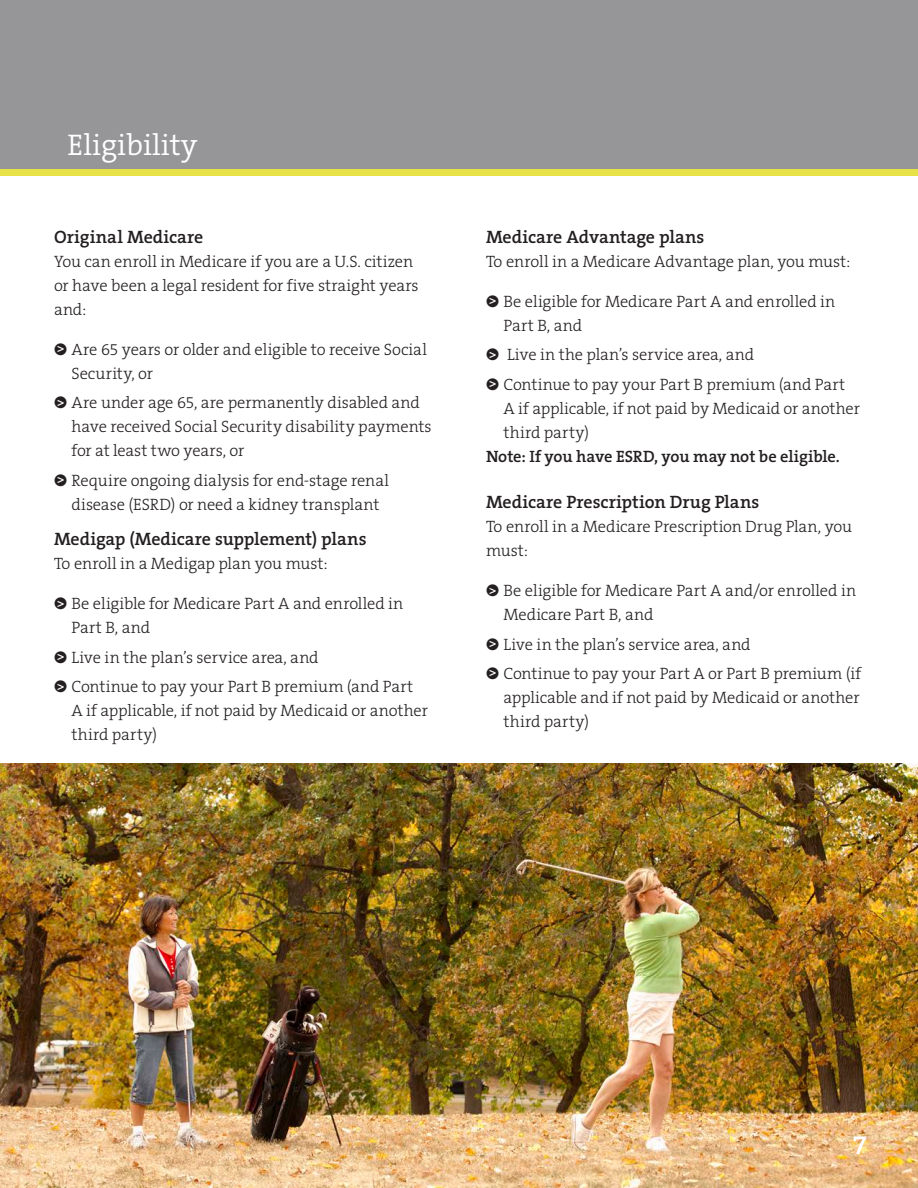
<style>
.page{position:relative;width:918px;height:1188px;background:#fff}
.page>*{position:absolute;margin:0;border:0;box-sizing:border-box;transform-origin:0 0}
.HEAD_reversed{font:300 30px "The Serif B4";color:#fff}
.t1{font:600 27px "The Serif B6";color:#fff}
.SUBHEAD{font:600 18px "The Serif B6";letter-spacing:-.005em;color:#231f20}
.body_BULLETS{font:300 16.5px/24px "The Serif B3";letter-spacing:-.005em;color:#231f20}
._7_Body_copy{font:300 16.5px/24px "The Serif B3";letter-spacing:-.01em;color:#231f20}
._7_Body_copy-2{font:600 16.5px "The Serif B6";letter-spacing:-.01em;color:#231f20}
</style>
<div class="page">
<img style="left:0;top:764px;width:918px;height:424px">
<div style="left:0;top:0;width:918px;height:169px;background:#969699"></div>
<div style="left:0;top:169px;width:918px;height:7px;background:#e7e247"></div>
<p class="HEAD_reversed" style="left:68px;top:129px;width:132px">Eligibility</p>
<p class="SUBHEAD" style="left:54px;top:227px;width:151px">Original Medicare</p>
<p class="_7_Body_copy" style="left:54px;top:250px;width:366px">You can enroll in Medicare if you are a U.S. citizen or have been a legal resident for five straight years and:</p>
<p class="body_BULLETS" style="left:72px;top:338px;width:357px;text-indent:-18px">●<sup>&gt;</sup> Are 65 years or older and eligible to receive Social<br>Security, or</p>
<p class="body_BULLETS" style="left:72px;top:391px;width:362px;text-indent:-18px">●<sup>&gt;</sup> Are under age 65, are permanently disabled and have received Social Security disability payments for at least two years, or</p>
<p class="body_BULLETS" style="left:54px;top:469px;width:337px;text-align:center">●<sup>&gt;</sup> Require ongoing dialysis for end-stage renal disease (ESRD) or need a kidney transplant</p>
<p class="SUBHEAD" style="left:54px;top:530px;width:314px">Medigap (Medicare supplement) plans</p>
<p class="_7_Body_copy" style="left:54px;top:552px;width:275px">To enroll in a Medigap plan you must:</p>
<p class="body_BULLETS" style="left:72px;top:592px;width:333px;text-indent:-18px">●<sup>&gt;</sup> Be eligible for Medicare Part A and enrolled in<br>Part B, and</p>
<p class="body_BULLETS" style="left:54px;top:646px;width:266px">●<sup>&gt;</sup> Live in the plan’s service area, and</p>
<p class="body_BULLETS" style="left:72px;top:675px;width:358px;text-indent:-18px">●<sup>&gt;</sup> Continue to pay your Part B premium (and Part<br>A if applicable, if not paid by Medicaid or another third party)</p>
<p class="SUBHEAD" style="left:486px;top:227px;width:220px">Medicare Advantage plans</p>
<p class="_7_Body_copy" style="left:486px;top:250px;width:366px">To enroll in a Medicare Advantage plan, you must:</p>
<p class="body_BULLETS" style="left:504px;top:290px;width:333px;text-indent:-18px">●<sup>&gt;</sup> Be eligible for Medicare Part A and enrolled in<br>Part B, and</p>
<p class="body_BULLETS" style="left:486px;top:343px;width:270px">●<sup>&gt;</sup> Live in the plan’s service area, and</p>
<p class="body_BULLETS" style="left:504px;top:373px;width:358px;text-indent:-18px">●<sup>&gt;</sup> Continue to pay your Part B premium (and Part<br>A if applicable, if not paid by Medicaid or another third party)</p>
<p class="_7_Body_copy-2" style="left:486px;top:447px;width:355px">Note: If you have ESRD, you may not be eligible.</p>
<p class="SUBHEAD" style="left:486px;top:492px;width:275px">Medicare Prescription Drug Plans</p>
<p class="_7_Body_copy" style="left:486px;top:515px;width:368px">To enroll in a Medicare Prescription Drug Plan, you must:</p>
<p class="body_BULLETS" style="left:504px;top:579px;width:354px;text-indent:-18px">●<sup>&gt;</sup> Be eligible for Medicare Part A and/or enrolled in<br>Medicare Part B, and</p>
<p class="body_BULLETS" style="left:486px;top:633px;width:266px">●<sup>&gt;</sup> Live in the plan’s service area, and</p>
<p class="body_BULLETS" style="left:504px;top:662px;width:359px;text-align:justify;text-indent:-18px">●<sup>&gt;</sup> Continue to pay your Part A or Part B premium (if applicable and if not paid by Medicaid or another third party)</p>
<p class="t1" style="left:852px;top:1130px;width:16px">7</p>
</div>
